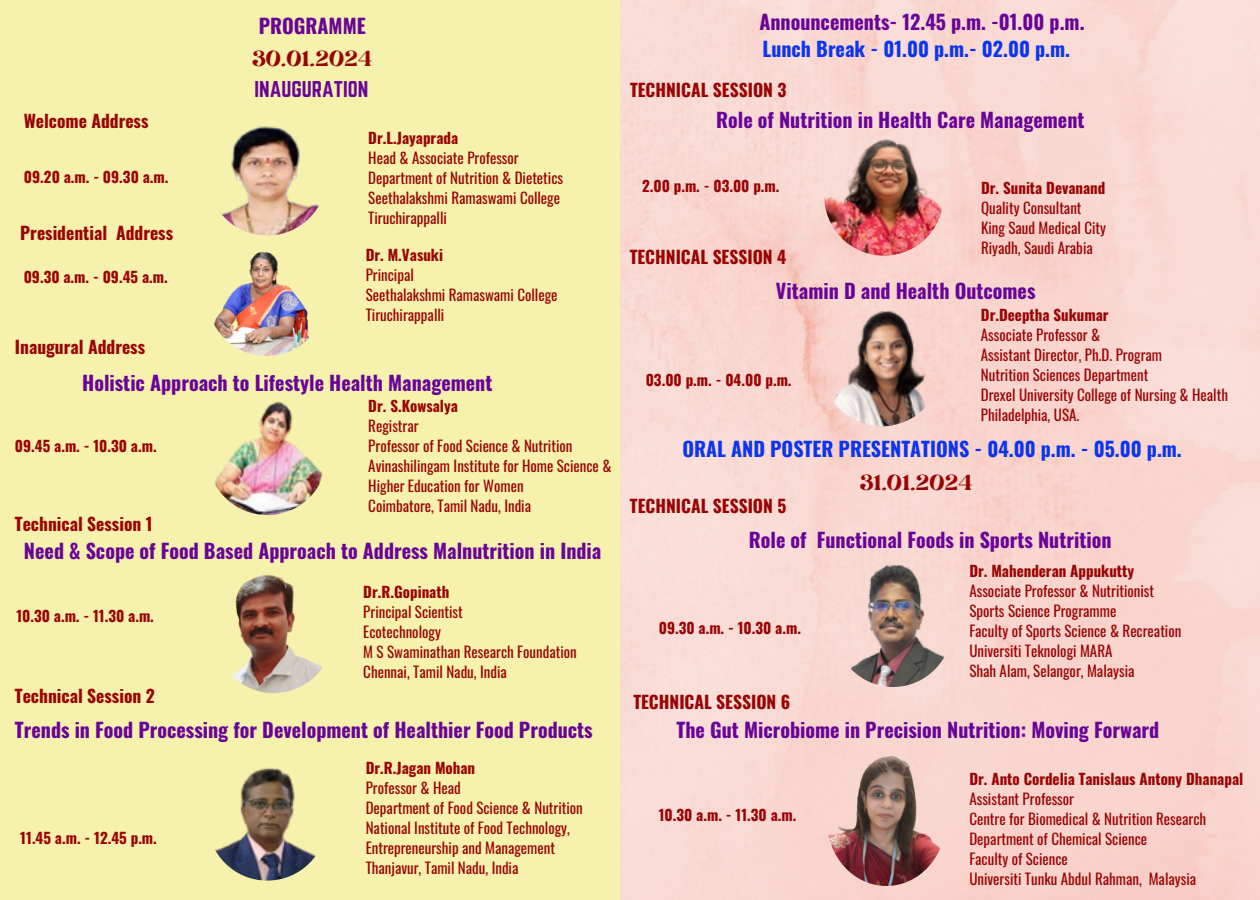
<style>
.page{position:relative;width:1260px;height:900px;background:#fff}
.page>*{position:absolute;margin:0;border:0;box-sizing:border-box;transform-origin:0 0}
.t1{font:700 20px "Oswald";color:#690499}
.t2{font:700 20px "Oswald";color:#0d35ed}
.t3{font:20px "Norwester";color:#690499}
.t4{font:700 17.5px "Oswald";color:#990404}
.t5{font:17.5px "Brasika Display";color:#990404}
.t6{font:15px/20px "Oswald";color:#990404}
.t7{font:700 15px "Oswald";color:#990404}
</style>
<div class="page">
<img style="left:619px;top:0;width:641px;height:900px">
<div style="left:0;top:0;width:619px;height:900px;background:#f6f1ac"></div>
<img style="left:208px;top:116px;width:119px;height:120px;border-radius:50%">
<img style="left:207px;top:237px;width:119px;height:119px;border-radius:50%">
<img style="left:208px;top:396px;width:119px;height:119px;border-radius:50%">
<img style="left:208px;top:761px;width:119px;height:119px;border-radius:50%">
<img style="left:822px;top:307px;width:119px;height:119px;border-radius:50%">
<img style="left:827px;top:754px;width:119px;height:132px;border-radius:50%">
<img style="left:824px;top:136px;width:120px;height:120px;border-radius:50%">
<img style="left:833px;top:564px;width:120px;height:123px;border-radius:50%">
<img style="left:214px;top:574px;width:119px;height:119px;border-radius:50%">
<p class="t1" style="left:259px;top:10px;width:108px">PROGRAMME</p>
<p class="t5" style="left:252px;top:45px;width:121px">30.01.2024</p>
<p class="t4" style="left:24px;top:107px;width:126px">Welcome Address</p>
<p class="t7" style="left:24px;top:165px;width:146px">09.20 a.m. - 09.30 a.m.</p>
<p class="t4" style="left:20px;top:219px;width:154px">Presidential Address</p>
<p class="t7" style="left:24px;top:265px;width:146px">09.30 a.m. - 09.45 a.m.</p>
<p class="t4" style="left:15px;top:333px;width:132px">Inaugural Address</p>
<p class="t3" style="left:255px;top:77px;width:115px">INAUGURATION</p>
<p class="t7" style="left:368px;top:126px;width:91px">Dr.L.Jayaprada</p>
<p class="t6" style="left:368px;top:147px;width:152px">Head &amp; Associate Professor</p>
<p class="t6" style="left:368px;top:167px;width:196px">Department of Nutrition &amp; Dietetics</p>
<p class="t6" style="left:368px;top:187px;width:193px">Seethalakshmi Ramaswami College</p>
<p class="t6" style="left:368px;top:207px;width:80px">Tiruchirappalli</p>
<p class="t7" style="left:366px;top:243px;width:79px">Dr. M.Vasuki</p>
<p class="t6" style="left:366px;top:265px;width:50px">Principal</p>
<p class="t6" style="left:366px;top:285px;width:193px">Seethalakshmi Ramaswami College</p>
<p class="t6" style="left:366px;top:305px;width:80px">Tiruchirappalli</p>
<p class="t1" style="left:82px;top:367px;width:412px">Holistic Approach to Lifestyle Health Management</p>
<p class="t7" style="left:15px;top:434px;width:143px">09.45 a.m. - 10.30 a.m.</p>
<p class="t4" style="left:15px;top:510px;width:139px">Technical Session 1</p>
<p class="t7" style="left:368px;top:394px;width:91px">Dr. S.Kowsalya</p>
<p class="t6" style="left:368px;top:415px;width:52px">Registrar</p>
<p class="t6" style="left:368px;top:435px;width:206px">Professor of Food Science &amp; Nutrition</p>
<p class="t6" style="left:368px;top:455px;width:245px">Avinashilingam Institute for Home Science &amp;<br>Higher Education for Women</p>
<p class="t6" style="left:368px;top:495px;width:164px">Coimbatore, Tamil Nadu, India</p>
<p class="t1" style="left:24px;top:535px;width:579px">Need &amp; Scope of Food Based Approach to Address Malnutrition in India</p>
<p class="t7" style="left:363px;top:581px;width:88px">Dr.R.Gopinath</p>
<p class="t6" style="left:363px;top:602px;width:101px">Principal Scientist</p>
<p class="t6" style="left:363px;top:622px;width:79px">Ecotechnology</p>
<p class="t6" style="left:363px;top:642px;width:215px">M S Swaminathan Research Foundation</p>
<p class="t6" style="left:363px;top:662px;width:145px">Chennai, Tamil Nadu, India</p>
<p class="t7" style="left:16px;top:604px;width:139px">10.30 a.m. - 11.30 a.m.</p>
<p class="t4" style="left:15px;top:682px;width:141px">Technical Session 2</p>
<p class="t1" style="left:15px;top:714px;width:579px">Trends in Food Processing for Development of Healthier Food Products</p>
<p class="t7" style="left:20px;top:826px;width:138px">11.45 a.m. - 12.45 p.m.</p>
<p class="t7" style="left:366px;top:756px;width:111px">Dr.R.Jagan Mohan</p>
<p class="t6" style="left:366px;top:777px;width:97px">Professor &amp; Head</p>
<p class="t6" style="left:366px;top:797px;width:219px">Department of Food Science &amp; Nutrition</p>
<p class="t6" style="left:366px;top:817px;width:206px">National Institute of Food Technology,<br>Entrepreneurship and Management</p>
<p class="t6" style="left:366px;top:857px;width:154px">Thanjavur, Tamil Nadu, India</p>
<p class="t1" style="left:759px;top:6px;width:327px">Announcements- 12.45 p.m. -01.00 p.m.</p>
<p class="t2" style="left:763px;top:33px;width:309px">Lunch Break - 01.00 p.m.- 02.00 p.m.</p>
<p class="t4" style="left:630px;top:76px;width:158px">TECHNICAL SESSION 3</p>
<p class="t1" style="left:716px;top:104px;width:370px">Role of Nutrition in Health Care Management</p>
<p class="t7" style="left:642px;top:174px;width:139px">2.00 p.m. - 03.00 p.m.</p>
<p class="t4" style="left:630px;top:243px;width:158px">TECHNICAL SESSION 4</p>
<p class="t7" style="left:981px;top:176px;width:126px">Dr. Sunita Devanand</p>
<p class="t6" style="left:981px;top:197px;width:102px">Quality Consultant</p>
<p class="t6" style="left:981px;top:217px;width:126px">King Saud Medical City</p>
<p class="t6" style="left:981px;top:237px;width:113px">Riyadh, Saudi Arabia</p>
<p class="t1" style="left:776px;top:276px;width:261px">Vitamin D and Health Outcomes</p>
<p class="t7" style="left:646px;top:368px;width:147px">03.00 p.m. - 04.00 p.m.</p>
<p class="t7" style="left:981px;top:303px;width:129px">Dr.Deeptha Sukumar</p>
<p class="t6" style="left:981px;top:324px;width:121px">Associate Professor &amp;</p>
<p class="t6" style="left:981px;top:344px;width:183px">Assistant Director, Ph.D. Program</p>
<p class="t6" style="left:981px;top:364px;width:169px">Nutrition Sciences Department</p>
<p class="t6" style="left:981px;top:384px;width:249px">Drexel University College of Nursing &amp; Health</p>
<p class="t6" style="left:981px;top:404px;width:100px">Philadelphia, USA.</p>
<p class="t2" style="left:682px;top:434px;width:501px">ORAL AND POSTER PRESENTATIONS - 04.00 p.m. - 05.00 p.m.</p>
<p class="t5" style="left:860px;top:469px;width:114px">31.01.2024</p>
<p class="t4" style="left:630px;top:492px;width:158px">TECHNICAL SESSION 5</p>
<p class="t1" style="left:749px;top:524px;width:364px">Role of Functional Foods in Sports Nutrition</p>
<p class="t7" style="left:659px;top:616px;width:144px">09.30 a.m. - 10.30 a.m.</p>
<p class="t4" style="left:633px;top:688px;width:158px">TECHNICAL SESSION 6</p>
<p class="t7" style="left:969px;top:559px;width:166px">Dr. Mahenderan Appukutty</p>
<p class="t6" style="left:969px;top:581px;width:186px">Associate Professor &amp; Nutritionist</p>
<p class="t6" style="left:969px;top:601px;width:148px">Sports Science Programme</p>
<p class="t6" style="left:969px;top:621px;width:213px">Faculty of Sports Science &amp; Recreation</p>
<p class="t6" style="left:969px;top:641px;width:145px">Universiti Teknologi MARA</p>
<p class="t6" style="left:969px;top:661px;width:167px">Shah Alam, Selangor, Malaysia</p>
<p class="t1" style="left:677px;top:714px;width:484px">The Gut Microbiome in Precision Nutrition: Moving Forward</p>
<p class="t7" style="left:659px;top:803px;width:139px">10.30 a.m. - 11.30 a.m.</p>
<p class="t7" style="left:969px;top:767px;width:275px">Dr. Anto Cordelia Tanislaus Antony Dhanapal</p>
<p class="t6" style="left:969px;top:788px;width:106px">Assistant Professor</p>
<p class="t6" style="left:969px;top:808px;width:238px">Centre for Biomedical &amp; Nutrition Research</p>
<p class="t6" style="left:969px;top:828px;width:179px">Department of Chemical Science</p>
<p class="t6" style="left:969px;top:848px;width:100px">Faculty of Science</p>
<p class="t6" style="left:969px;top:868px;width:228px">Universiti Tunku Abdul Rahman, Malaysia</p>
</div>
